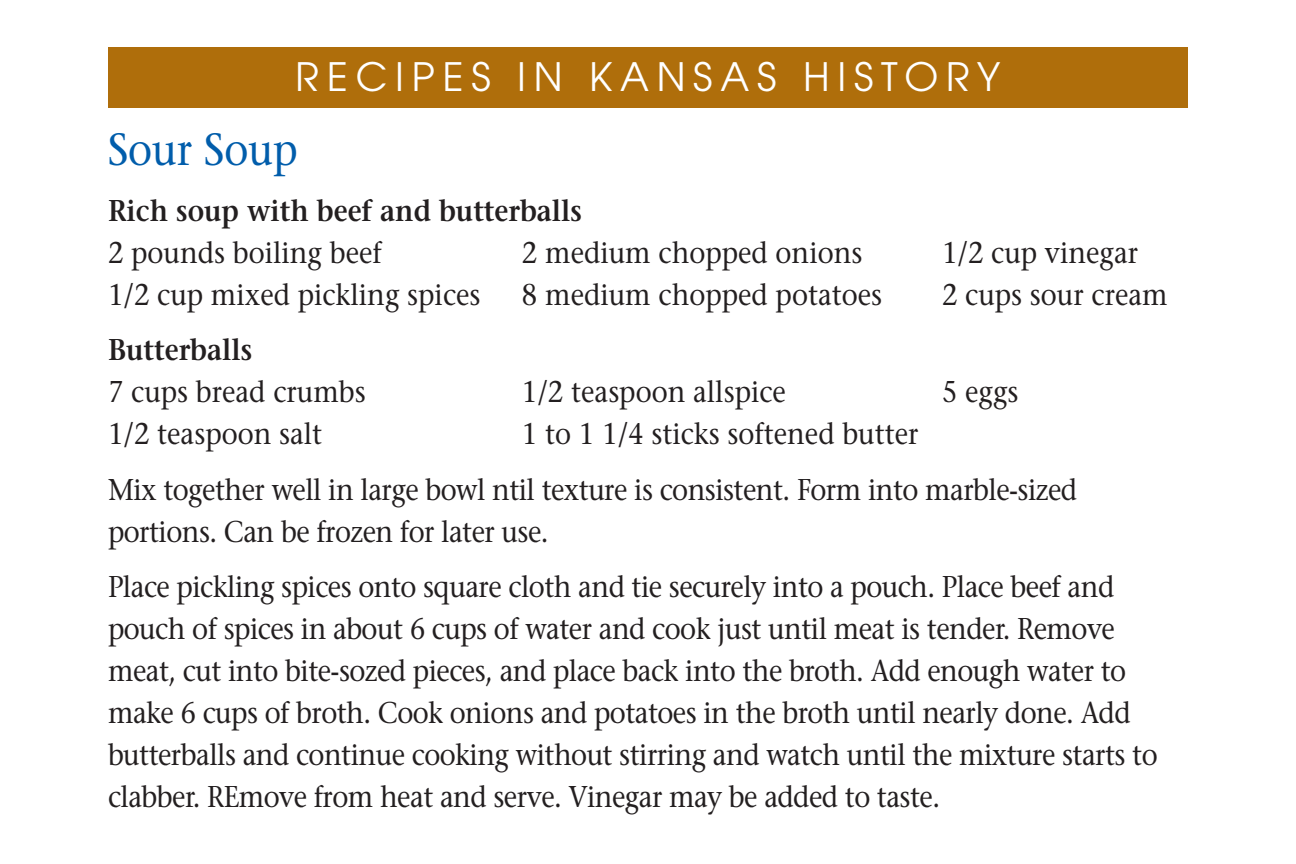
<style>
.page{position:relative;width:1296px;height:864px;background:#fff}
.page>*{position:absolute;margin:0;border:0;box-sizing:border-box;transform-origin:0 0}
.t1{font:45px "Stone Serif";color:#015dab;scale:.9 1}
.t2{font:39px "Avant Garde";letter-spacing:.2em;color:#fff}
.t3{font:30px/42px "Stone Serif";letter-spacing:-.02em;color:#231f20;scale:.9 1}
.t4{font:30px "Stone Serif";color:#231f20;scale:.9 1}
.t5{font:600 30px "Stone Serif";color:#231f20;scale:.9 1}
</style>
<div class="page">
<div style="left:108px;top:48px;width:1080px;height:60px;background:#af6e0b"></div>
<h2 class="t2" style="left:296px;top:54px;width:706px">RECIPES IN KANSAS HISTORY</h2>
<h1 class="t1" style="left:108px;top:122px;width:212px">Sour Soup</h1>
<p class="t5" style="left:108px;top:192px;width:528px">Rich soup with beef and butterballs</p>
<p class="t4" style="left:108px;top:234px;width:306px">2 pounds boiling beef</p>
<p class="t4" style="left:522px;top:234px;width:380px">2 medium chopped onions</p>
<p class="t4" style="left:942px;top:234px;width:219px">1/2 cup vinegar</p>
<p class="t4" style="left:108px;top:276px;width:415px">1/2 cup mixed pickling spices</p>
<p class="t4" style="left:522px;top:276px;width:402px">8 medium chopped potatoes</p>
<p class="t4" style="left:942px;top:276px;width:252px">2 cups sour cream</p>
<p class="t5" style="left:108px;top:331px;width:162px">Butterballs</p>
<p class="t4" style="left:108px;top:373px;width:288px">7 cups bread crumbs</p>
<p class="t4" style="left:522px;top:373px;width:295px">1/2 teaspoon allspice</p>
<p class="t3" style="left:942px;top:371px;width:87px">5 eggs</p>
<p class="t4" style="left:108px;top:415px;width:240px">1/2 teaspoon salt</p>
<p class="t3" style="left:108px;top:406px;width:1078px;line-height:55.5px;text-indent:414px">1 to 1 1/4 sticks softened butter<br>Mix together well in large bowl ntil texture is consistent. Form into marble-sized</p>
<p class="t3" style="left:108px;top:503px;width:1120px;line-height:55.5px">portions. Can be frozen for later use.<br>Place pickling spices onto square cloth and tie securely into a pouch. Place beef and</p>
<p class="t3" style="left:108px;top:608px;width:1168px">pouch of spices in about 6 cups of water and cook just until meat is tender. Remove meat, cut into bite-sozed pieces, and place back into the broth. Add enough water to make 6 cups of broth. Cook onions and potatoes in the broth until nearly done. Add butterballs and continue cooking without stirring and watch until the mixture starts to clabber. REmove from heat and serve. Vinegar may be added to taste.</p>
</div>
